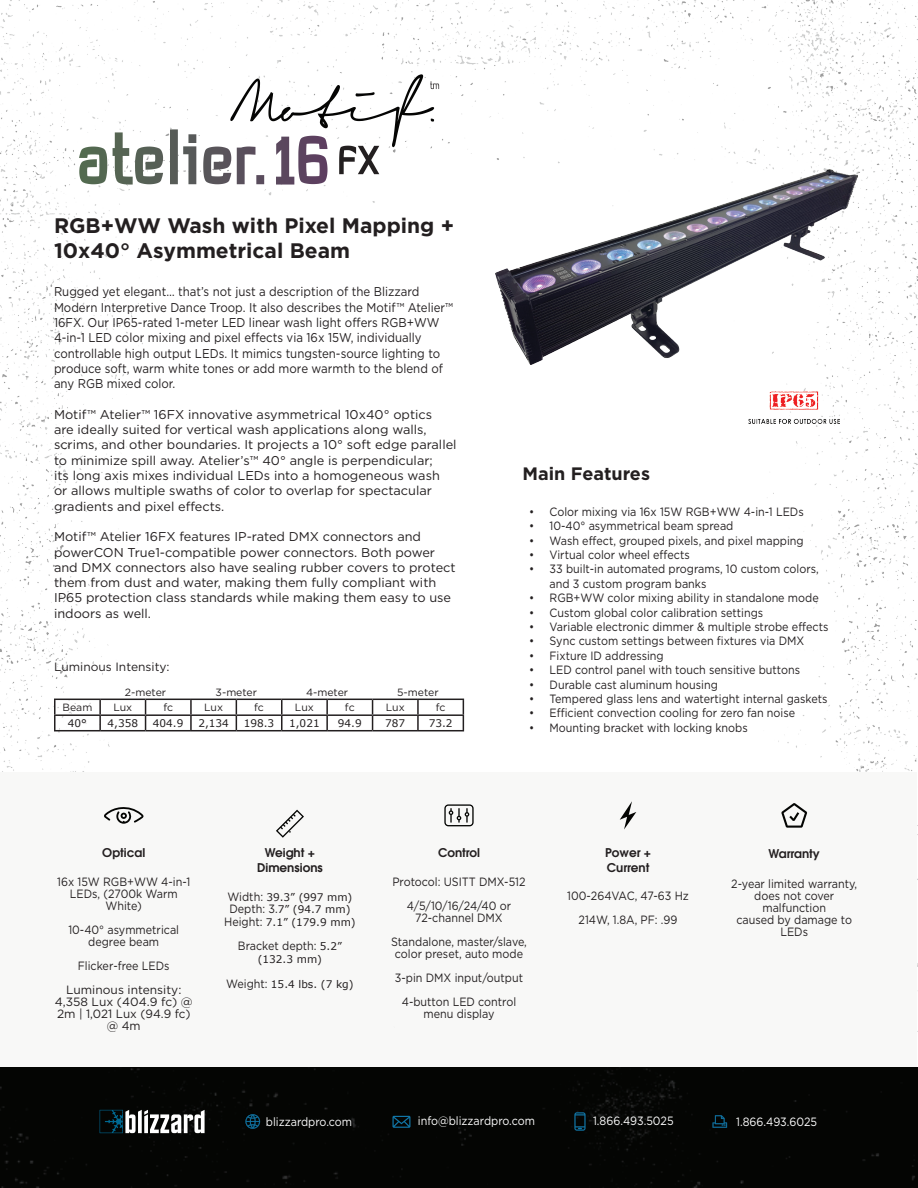
<style>
.page{position:relative;width:918px;height:1188px;background:#fff}
.page>*{position:absolute;margin:0;border:0;box-sizing:border-box;transform-origin:0 0}
.t1{font:700 21px/25.2px "Gotham";color:#231f20}
.t2{font:700 18px "Gotham";color:#231f20}
.t3{font:12.75px/15.3px "Gotham";color:#231f20}
.t4{font:12.75px/15.3px "Gotham";color:#231f20;scale:.9 1}
.t5{font:12px/12px "Gotham";color:#231f20;text-align:center;scale:.9 1}
.t6{font:12px "Gotham";color:#fff;scale:.9 1}
.t7{font:12px/12px "Gotham";color:#231f20;text-align:center}
.t8{font:600 12px/14.4px "ITC Avant Garde Pro";color:#231f20}
.t9{font:10.5px/12.6px "Verdana";color:#231f20;text-align:center}
.t10{font:10.5px "Gotham";color:#231f20}
.s1{font-family:"Gotham";font-size:12px}
.s2{font-family:"Verdana";font-size:10.5px}
</style>
<div class="page">
<img style="left:0;top:0;width:918px;height:1032px">
<div style="left:1px;top:772px;width:916px;height:300px;background:#f8f8f7"></div>
<div style="left:0;top:1067px;width:918px;height:121px;background:#040503"></div>
<img style="left:749px;top:392px;width:91px;height:31px">
<hr style="left:54px;top:730px;width:46px;height:1px;background:#231f20">
<hr style="left:100px;top:730px;width:46px;height:1px;background:#231f20">
<hr style="left:146px;top:730px;width:45px;height:1px;background:#231f20">
<hr style="left:191px;top:730px;width:45px;height:1px;background:#231f20">
<hr style="left:236px;top:730px;width:46px;height:1px;background:#231f20">
<hr style="left:282px;top:730px;width:45px;height:1px;background:#231f20">
<hr style="left:327px;top:730px;width:46px;height:1px;background:#231f20">
<hr style="left:373px;top:730px;width:45px;height:1px;background:#231f20">
<hr style="left:418px;top:730px;width:46px;height:1px;background:#231f20">
<hr style="left:54px;top:699px;width:46px;height:1px;background:#231f20">
<svg style="left:54px;top:700px;width:2px;height:30px"></svg>
<hr style="left:100px;top:699px;width:46px;height:1px;background:#231f20">
<svg style="left:99px;top:700px;width:2px;height:30px"></svg>
<hr style="left:146px;top:699px;width:45px;height:1px;background:#231f20">
<svg style="left:145px;top:700px;width:1px;height:30px"></svg>
<hr style="left:191px;top:699px;width:45px;height:1px;background:#231f20">
<svg style="left:190px;top:700px;width:2px;height:30px"></svg>
<hr style="left:236px;top:699px;width:46px;height:1px;background:#231f20">
<svg style="left:236px;top:700px;width:1px;height:30px"></svg>
<hr style="left:282px;top:699px;width:45px;height:1px;background:#231f20">
<svg style="left:281px;top:700px;width:2px;height:30px"></svg>
<hr style="left:327px;top:699px;width:46px;height:1px;background:#231f20">
<svg style="left:326px;top:700px;width:2px;height:30px"></svg>
<hr style="left:373px;top:699px;width:45px;height:1px;background:#231f20">
<svg style="left:372px;top:700px;width:1px;height:30px"></svg>
<hr style="left:418px;top:699px;width:46px;height:1px;background:#231f20">
<svg style="left:417px;top:700px;width:2px;height:30px"></svg>
<svg style="left:463px;top:700px;width:1px;height:30px"></svg>
<hr style="left:54px;top:714px;width:46px;height:2px;background:#231f20">
<hr style="left:100px;top:714px;width:46px;height:2px;background:#231f20">
<hr style="left:146px;top:714px;width:45px;height:2px;background:#231f20">
<hr style="left:191px;top:714px;width:45px;height:2px;background:#231f20">
<hr style="left:236px;top:714px;width:46px;height:2px;background:#231f20">
<hr style="left:282px;top:714px;width:45px;height:2px;background:#231f20">
<hr style="left:327px;top:714px;width:46px;height:2px;background:#231f20">
<hr style="left:373px;top:714px;width:45px;height:2px;background:#231f20">
<hr style="left:418px;top:714px;width:46px;height:2px;background:#231f20">
<svg style="left:104px;top:807px;width:40px;height:17px"></svg>
<svg style="left:444px;top:804px;width:30px;height:22px"></svg>
<svg style="left:620px;top:801px;width:16px;height:29px"></svg>
<svg style="left:781px;top:803px;width:26px;height:25px"></svg>
<svg style="left:276px;top:810px;width:28px;height:28px"></svg>
<svg style="left:113px;top:74px;width:326px;height:111px"></svg>
<img style="left:495px;top:170px;width:362px;height:194px">
<svg style="left:574px;top:1112px;width:12px;height:19px"></svg>
<svg style="left:392px;top:1116px;width:18px;height:12px"></svg>
<svg style="left:712px;top:1115px;width:15px;height:13px"></svg>
<svg style="left:245px;top:1114px;width:15px;height:15px"></svg>
<svg style="left:100px;top:1110px;width:105px;height:23px"></svg>
<h1 class="t1" style="left:54px;top:213px;width:402px">RGB+WW Wash with Pixel Mapping +<br>10x40° Asymmetrical Beam</h1>
<p class="t4" style="left:54px;top:284px;width:445px">Rugged yet elegant… that’s not just a description of the Blizzard Modern Interpretive Dance Troop. It also describes the Motif™ Atelier™ 16FX. Our IP65-rated 1-meter LED linear wash light offers RGB+WW 4-in-1 LED color mixing and pixel effects via 16x 15W, individually controllable high output LEDs. It mimics tungsten-source lighting to produce soft, warm white tones or add more warmth to the blend of any RGB mixed color.</p>
<p class="t3" style="left:54px;top:406px;width:404px">Motif™ Atelier™ 16FX innovative asymmetrical 10x40° optics<br>are ideally suited for vertical wash applications along walls, scrims, and other boundaries. It projects a 10° soft edge parallel to minimize spill away. Atelier’s™ 40° angle is perpendicular;<br>its long axis mixes individual LEDs into a homogeneous wash<br>or allows multiple swaths of color to overlap for spectacular gradients and pixel effects.</p>
<p class="t3" style="left:54px;top:529px;width:403px">Motif™ Atelier 16FX features IP-rated DMX connectors and powerCON True1-compatible power connectors. Both power and DMX connectors also have sealing rubber covers to protect them from dust and water, making them fully compliant with IP65 protection class standards while making them easy to use indoors as well.</p>
<p class="t7" style="left:54px;top:661px;width:117px">Luminous Intensity:</p>
<p class="t10" style="left:125px;top:686px;width:43px">2-meter</p>
<p class="t10" style="left:216px;top:686px;width:43px">3-meter</p>
<p class="t10" style="left:306px;top:686px;width:44px">4-meter</p>
<p class="t10" style="left:397px;top:686px;width:43px">5-meter</p>
<p class="t10" style="left:63px;top:702px;width:31px">Beam</p>
<p class="t10" style="left:113px;top:702px;width:20px">Lux</p>
<p class="t10" style="left:163px;top:702px;width:11px">fc</p>
<p class="t10" style="left:204px;top:702px;width:20px">Lux</p>
<p class="t10" style="left:254px;top:702px;width:11px">fc</p>
<p class="t10" style="left:295px;top:702px;width:20px">Lux</p>
<p class="t10" style="left:345px;top:702px;width:11px">fc</p>
<p class="t10" style="left:386px;top:702px;width:20px">Lux</p>
<p class="t10" style="left:436px;top:702px;width:11px">fc</p>
<p class="t9" style="left:68px;top:717px;width:21px">40°</p>
<p class="t9" style="left:108px;top:717px;width:32px">4,358</p>
<p class="t9" style="left:153px;top:717px;width:32px">404.9</p>
<p class="t9" style="left:198px;top:717px;width:32px">2,134</p>
<p class="t9" style="left:244px;top:717px;width:32px">198.3</p>
<p class="t9" style="left:289px;top:717px;width:32px">1,021</p>
<p class="t9" style="left:338px;top:717px;width:25px">94.9</p>
<p class="t9" style="left:385px;top:717px;width:22px">787</p>
<p class="t9" style="left:429px;top:717px;width:25px">73.2</p>
<h2 class="t2" style="left:523px;top:462px;width:129px">Main Features</h2>
<p class="t5" style="left:529px;top:505px;width:306px">• Color mixing via 16x 15W RGB+WW 4-in-1 LEDs</p>
<p class="t5" style="left:529px;top:520px;width:228px">• 10-40° asymmetrical beam spread</p>
<p class="t5" style="left:529px;top:534px;width:306px">• Wash effect, grouped pixels, and pixel mapping</p>
<p class="t5" style="left:529px;top:549px;width:180px">• Virtual color wheel effects</p>
<p class="t5" style="left:550px;top:562px;width:301px;line-height:14.4px;text-align:left;text-indent:-20px">• 33 built-in automated programs, 10 custom colors, and 3 custom program banks</p>
<p class="t5" style="left:529px;top:592px;width:323px">• RGB+WW color mixing ability in standalone mode</p>
<p class="t5" style="left:529px;top:606px;width:261px">• Custom global color calibration settings</p>
<p class="t5" style="left:529px;top:621px;width:334px">• Variable electronic dimmer &amp; multiple strobe effects</p>
<p class="t5" style="left:529px;top:635px;width:307px">• Sync custom settings between fixtures via DMX</p>
<p class="t5" style="left:529px;top:649px;width:151px">• Fixture ID addressing</p>
<p class="t5" style="left:529px;top:664px;width:302px">• LED control panel with touch sensitive buttons</p>
<p class="t5" style="left:529px;top:678px;width:211px">• Durable cast aluminum housing</p>
<p class="t5" style="left:529px;top:693px;width:333px">• Tempered glass lens and watertight internal gaskets</p>
<p class="t5" style="left:529px;top:707px;width:297px">• Efficient convection cooling for zero fan noise</p>
<p class="t5" style="left:529px;top:721px;width:244px">• Mounting bracket with locking knobs</p>
<p class="t8" style="left:102px;top:846px;width:44px">Optical</p>
<p class="t5" style="left:57px;top:875px;width:149px">16x 15W RGB+WW 4-in-1<br>LEDs, (2700k Warm<br>White)</p>
<p class="t5" style="left:68px;top:923px;width:125px">10-40° asymmetrical degree beam</p>
<p class="t5" style="left:66px;top:953px;width:130px;line-height:24px">Flicker-free LEDs<br>Luminous intensity:</p>
<p class="t7" style="left:55px;top:995px;width:139px">4,358 Lux (404.9 fc) @<br>2m | 1,021 Lux (94.9 fc) @ 4m</p>
<p class="t8" style="left:257px;top:846px;width:67px;text-align:center">Weight +<br>Dimensions</p>
<p class="t9" style="left:224px;top:890px;width:133px"><span class="s1">Width:</span> 39.3” (997 mm)<br><span class="s1">Depth: 3.</span>7” (94.7 mm)<br><span class="s1">Height:</span> 7.1” (179.9 mm)</p>
<p class="t5" style="left:238px;top:940px;width:117px">Bracket depth: <span class="s2">5.2”</span></p>
<p class="t9" style="left:258px;top:953px;width:66px">(132.3 mm)</p>
<p class="t9" style="left:226px;top:977px;width:129px"><span class="s1">Weight:</span> 15.4 lbs. (7 kg)</p>
<p class="t8" style="left:438px;top:846px;width:43px">Control</p>
<p class="t5" style="left:392px;top:869px;width:150px;line-height:24px">Protocol: USITT DMX-512<br>4/5/10/16/24/40 or</p>
<p class="t5" style="left:391px;top:905px;width:153px;line-height:24px">72-channel DMX<br>Standalone, master/slave,</p>
<p class="t5" style="left:395px;top:941px;width:144px;line-height:24px">color preset, auto mode<br>3-pin DMX input/output<br>4-button LED control</p>
<p class="t5" style="left:423px;top:1007px;width:80px">menu display</p>
<p class="t8" style="left:605px;top:846px;width:48px">Power +<br>Current</p>
<p class="t5" style="left:567px;top:884px;width:137px;line-height:24px">100-264VAC, 47-63 Hz<br>214W, 1.8A, PF: .99</p>
<p class="t8" style="left:769px;top:847px;width:53px">Warranty</p>
<p class="t5" style="left:731px;top:878px;width:142px">2-year limited warranty, does not cover malfunction<br>caused by damage to<br>LEDs</p>
<p class="t6" style="left:266px;top:1115px;width:97px">blizzardpro.com</p>
<p class="t6" style="left:418px;top:1114px;width:132px">info@blizzardpro.com</p>
<p class="t6" style="left:593px;top:1114px;width:91px">1.866.493.5025</p>
<p class="t6" style="left:736px;top:1115px;width:91px">1.866.493.6025</p>
</div>
